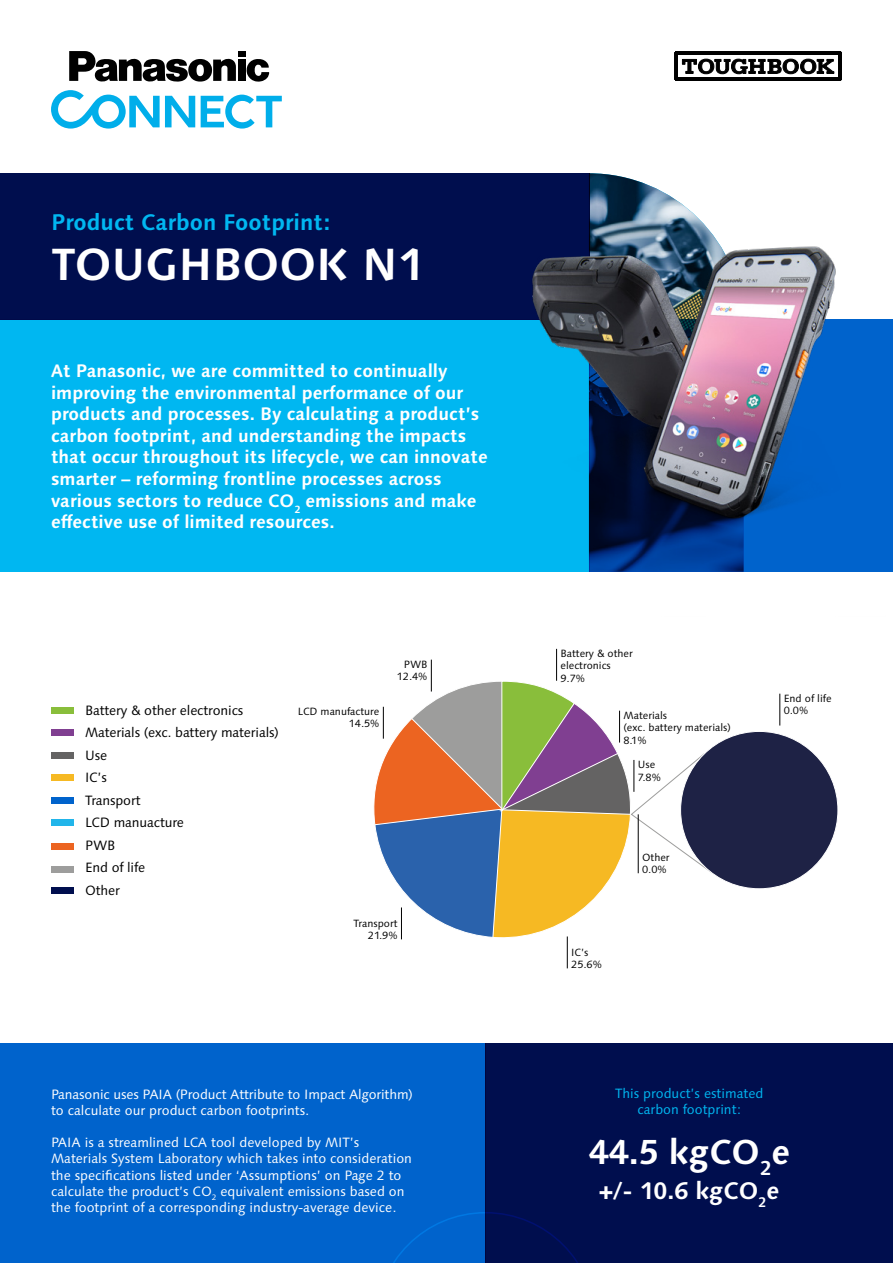
<style>
.page{position:relative;width:893px;height:1263px;background:#fff}
.page>*{position:absolute;margin:0;border:0;box-sizing:border-box;transform-origin:0 0}
.t1{font:700 45px "Syntax Next LT Pro";color:#fff}
.t2{font:700 34.65px "Syntax Next LT Pro";color:#fff}
.t3{font:700 24px "Syntax Next LT Pro";color:#fff}
.t4{font:700 22.5px "Syntax Next LT Pro";color:#00b7f1}
.t5{font:700 18px/21.6px "Syntax Next LT Pro";color:#fff}
.t6{font:13.5px/16.2px "Syntax Next LT Pro";color:#fff}
.t7{font:13.5px/22.5px "Syntax Next LT Pro";letter-spacing:-.01em;color:#000}
.t8{font:13.5px/16.2px "Syntax Next LT Pro";color:#00b7f1;text-align:center}
.t9{font:10.5px/12.6px "Syntax Next LT Pro";color:#000}
</style>
<div class="page">
<div style="left:0;top:1044px;width:486px;height:219px;background:#0063cc"></div>
<div style="left:486px;top:1044px;width:407px;height:219px;background:#000e4e"></div>
<div style="left:0;top:173px;width:590px;height:147px;background:#000e4e"></div>
<div style="left:0;top:320px;width:590px;height:252px;background:#00b7f1"></div>
<div style="left:238px;top:51px;width:8px;height:6px;background:#000"></div>
<svg style="left:246px;top:59px;width:23px;height:23px"></svg>
<div style="left:238px;top:60px;width:8px;height:21px;background:#000"></div>
<svg style="left:69px;top:51px;width:167px;height:31px"></svg>
<svg style="left:201px;top:95px;width:81px;height:34px"></svg>
<svg style="left:51px;top:90px;width:144px;height:39px"></svg>
<svg style="left:393px;top:1211px;width:185px;height:52px"></svg>
<img style="left:589px;top:173px;width:52px;height:9px">
<div style="left:51px;top:707px;width:22px;height:6px;background:#89be3b"></div>
<div style="left:51px;top:729px;width:22px;height:7px;background:#803f91"></div>
<div style="left:51px;top:843px;width:22px;height:6px;background:#ec6421"></div>
<div style="left:51px;top:866px;width:22px;height:7px;background:#9d9d9c"></div>
<div style="left:51px;top:887px;width:22px;height:7px;background:#000e4e"></div>
<div style="left:51px;top:819px;width:22px;height:7px;background:#21b5ea"></div>
<div style="left:51px;top:797px;width:22px;height:6px;background:#0063cc"></div>
<div style="left:51px;top:774px;width:22px;height:7px;background:#f6b923"></div>
<div style="left:51px;top:752px;width:22px;height:6px;background:#646363"></div>
<svg style="left:675px;top:51px;width:167px;height:30px"></svg>
<hr style="left:556px;top:649px;width:1px;height:32px;background:#000">
<hr style="left:779px;top:694px;width:1px;height:31px;background:#000">
<hr style="left:567px;top:936px;width:1px;height:32px;background:#000">
<hr style="left:431px;top:660px;width:1px;height:31px;background:#000">
<img style="left:532px;top:182px;width:361px;height:390px">
<svg style="left:373px;top:680px;width:340px;height:260px"></svg>
<div style="left:681px;top:731px;width:157px;height:158px;background:#1e2245;border-radius:50%"></div>
<h3 class="t4" style="left:51px;top:208px;width:281px">Product Carbon Footprint:</h3>
<h1 class="t1" style="left:51px;top:236px;width:374px">TOUGHBOOK N1</h1>
<p class="t5" style="left:51px;top:360px;width:438px">At Panasonic, we are committed to continually improving the environmental performance of our products and processes. By calculating a product’s carbon footprint, and understanding the impacts that occur throughout its lifecycle, we can innovate smarter – reforming frontline processes across various sectors to reduce CO<sub>2</sub> emissions and make effective use of limited resources.</p>
<p class="t7" style="left:85px;top:699px;width:195px">Battery &amp; other electronics<br>Materials (exc. battery materials)<br>Use<br>IC’s<br>Transport<br>LCD manuacture<br>PWB<br>End of life<br>Other</p>
<p class="t9" style="left:298px;top:705px;width:83px;text-align:right">LCD manufacture<br>14.5%</p>
<p class="t9" style="left:397px;top:658px;width:32px;text-align:right">PWB<br>12.4%</p>
<p class="t9" style="left:560px;top:647px;width:74px">Battery &amp; other electronics<br>9.7%</p>
<p class="t9" style="left:623px;top:709px;width:109px">Materials<br>(exc. battery materials)<br>8.1%</p>
<p class="t9" style="left:638px;top:758px;width:25px">Use<br>7.8%</p>
<p class="t9" style="left:642px;top:851px;width:29px">Other<br>0.0%</p>
<p class="t9" style="left:353px;top:917px;width:46px;text-align:right">Transport<br>21.9%</p>
<p class="t9" style="left:571px;top:946px;width:32px">IC’s<br>25.6%</p>
<p class="t9" style="left:784px;top:692px;width:49px">End of life<br>0.0%</p>
<p class="t6" style="left:51px;top:1086px;width:363px">Panasonic uses PAIA (Product Attribute to Impact Algorithm) to calculate our product carbon footprints.</p>
<p class="t6" style="left:51px;top:1134px;width:362px">PAIA is a streamlined LCA tool developed by MIT’s Materials System Laboratory which takes into consideration the specifications listed under ‘Assumptions’ on Page 2 to calculate the product’s CO<sub>2</sub> equivalent emissions based on the footprint of a corresponding industry-average device.</p>
<p class="t8" style="left:615px;top:1085px;width:150px">This product’s estimated carbon footprint:</p>
<h2 class="t2" style="left:588px;top:1129px;width:203px">44.5 kgCO<sub>2</sub>e</h2>
<h3 class="t3" style="left:599px;top:1175px;width:181px">+/- 10.6 kgCO<sub>2</sub>e</h3>
</div>
